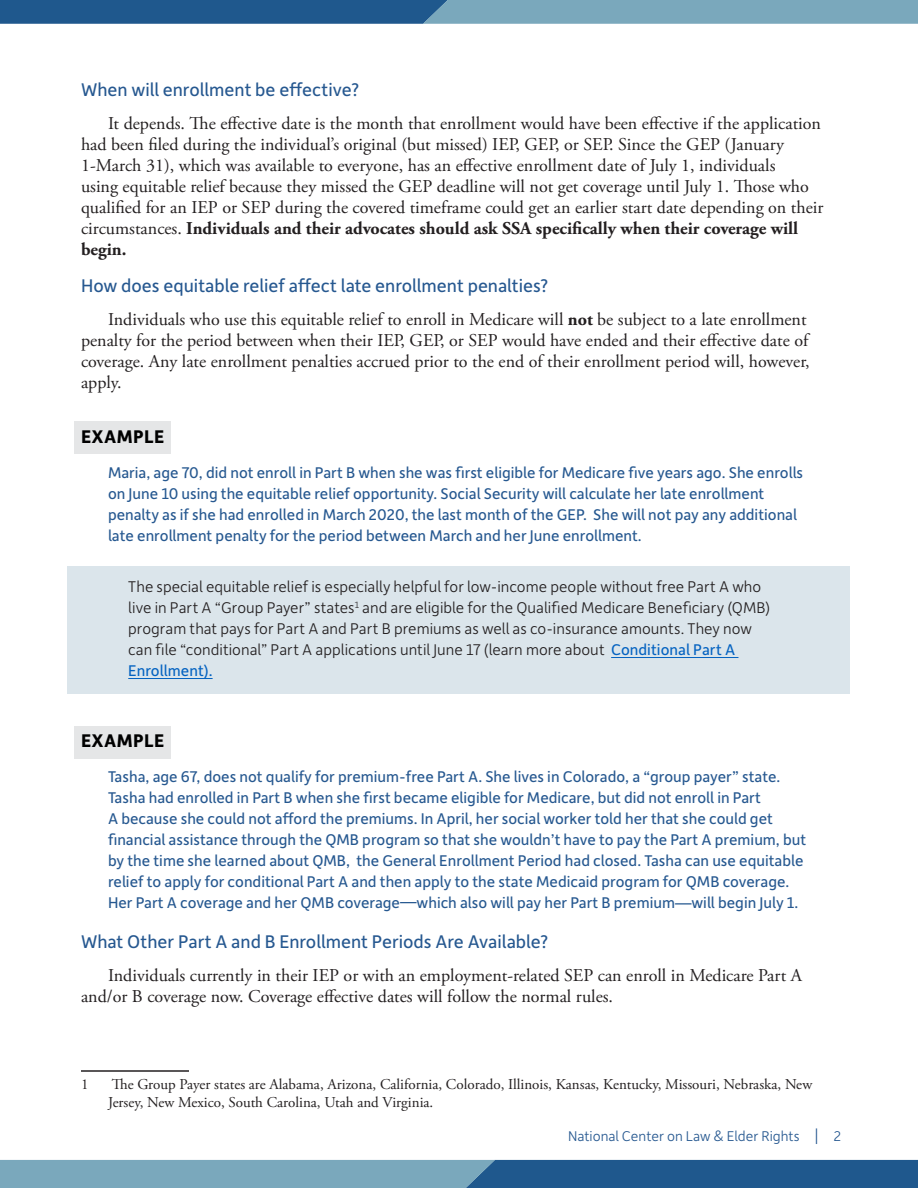
<style>
.page{position:relative;width:918px;height:1188px;background:#fff}
.page>*{position:absolute;margin:0;border:0;box-sizing:border-box;transform-origin:0 0}
.Subheader{font:19.5px "Depot New";color:#265890}
.Examples{font:700 19.5px "Depot New";letter-spacing:.02em;color:#000}
.Body_Text{font:18px/21px "Adobe Garamond Pro";color:#231f20}
.Examples_subtext{font:16.5px/21px "Depot New";color:#265890}
.Glossary_definitions{font:300 16.5px/21px "Depot New";letter-spacing:.005em;color:#231f20}
.Endnote{font:15px/18px "Adobe Garamond Pro";color:#231f20}
.t1{font:300 15px "Depot New";color:#265890}
.s1{font-weight:700}
.s2{font-weight:400;color:#0563c1}
.s3{font-size:18px}
</style>
<div class="page">
<svg style="left:0;top:1160px;width:918px;height:28px"></svg>
<svg style="left:0;top:0;width:918px;height:24px"></svg>
<div style="left:74px;top:422px;width:97px;height:32px;background:#e5e6e7"></div>
<div style="left:68px;top:566px;width:782px;height:128px;background:#dbe5eb"></div>
<hr style="left:611px;top:657px;width:127px;height:1px;background:#0563c1">
<hr style="left:128px;top:678px;width:85px;height:1px;background:#0563c1">
<div style="left:74px;top:726px;width:97px;height:33px;background:#e5e6e7"></div>
<hr style="left:81px;top:1070px;width:108px;height:2px;background:#231f20">
<p class="Subheader" style="left:81px;top:77px;width:280px">When will enrollment be effective?</p>
<p class="Body_Text" style="left:81px;top:113px;width:744px;text-indent:27px">It depends. The effective date is the month that enrollment would have been effective if the application had been filed during the individual’s original (but missed) IEP, GEP, or SEP. Since the GEP (January 1-March 31), which was available to everyone, has an effective enrollment date of July 1, individuals<br>using equitable relief because they missed the GEP deadline will not get coverage until July 1. Those who qualified for an IEP or SEP during the covered timeframe could get an earlier start date depending on their circumstances. <span class="s1">Individuals and their advocates should ask SSA specifically when their coverage will begin.</span></p>
<p class="Subheader" style="left:81px;top:273px;width:469px">How does equitable relief affect late enrollment penalties?</p>
<p class="Body_Text" style="left:81px;top:310px;width:730px;text-indent:27px">Individuals who use this equitable relief to enroll in Medicare will <span class="s1">not</span> be subject to a late enrollment penalty for the period between when their IEP, GEP, or SEP would have ended and their effective date of coverage. Any late enrollment penalties accrued prior to the end of their enrollment period will, however, apply.</p>
<p class="Examples" style="left:81px;top:424px;width:85px">EXAMPLE</p>
<p class="Examples_subtext" style="left:108px;top:461px;width:697px">Maria, age 70, did not enroll in Part B when she was first eligible for Medicare five years ago. She enrolls on June 10 using the equitable relief opportunity. Social Security will calculate her late enrollment penalty as if she had enrolled in March 2020, the last month of the GEP. She will not pay any additional late enrollment penalty for the period between March and her June enrollment.</p>
<p class="Glossary_definitions" style="left:128px;top:576px;width:643px">The special equitable relief is especially helpful for low-income people without free Part A who live in Part A “Group Payer” states<sup>1</sup> and are eligible for the Qualified Medicare Beneficiary (QMB) program that pays for Part A and Part B premiums as well as co-insurance amounts. They now can file “conditional” Part A applications until June 17 (learn more about <span class="s2">Conditional Part A Enrollment).</span></p>
<p class="Examples" style="left:81px;top:728px;width:85px">EXAMPLE</p>
<p class="Examples_subtext" style="left:108px;top:765px;width:700px">Tasha, age 67, does not qualify for premium-free Part A. She lives in Colorado, a “group payer” state.<br>Tasha had enrolled in Part B when she first became eligible for Medicare, but did not enroll in Part<br>A because she could not afford the premiums. In April, her social worker told her that she could get financial assistance through the QMB program so that she wouldn’t have to pay the Part A premium, but by the time she learned about QMB, the General Enrollment Period had closed. Tasha can use equitable relief to apply for conditional Part A and then apply to the state Medicaid program for QMB coverage.<br>Her Part A coverage and her QMB coverage—which also will pay her Part B premium—will begin July 1.</p>
<p class="Subheader" style="left:81px;top:928px;width:469px">What Other Part A and B Enrollment Periods Are Available?</p>
<p class="Body_Text" style="left:81px;top:965px;width:722px;text-indent:27px">Individuals currently in their IEP or with an employment-related SEP can enroll in Medicare Part A and/or B coverage now. Coverage effective dates will follow the normal rules.</p>
<p class="Endnote" style="left:81px;top:1076px;width:9px">1</p>
<p class="Endnote" style="left:108px;top:1076px;width:706px">The Group Payer states are Alabama, Arizona, California, Colorado, Illinois, Kansas, Kentucky, Missouri, Nebraska, New<br>Jersey, New Mexico, South Carolina, Utah and Virginia.</p>
<p class="t1" style="left:568px;top:1126px;width:275px">National Center on Law &amp; Elder Rights <span class="s3">|</span> 2</p>
</div>
